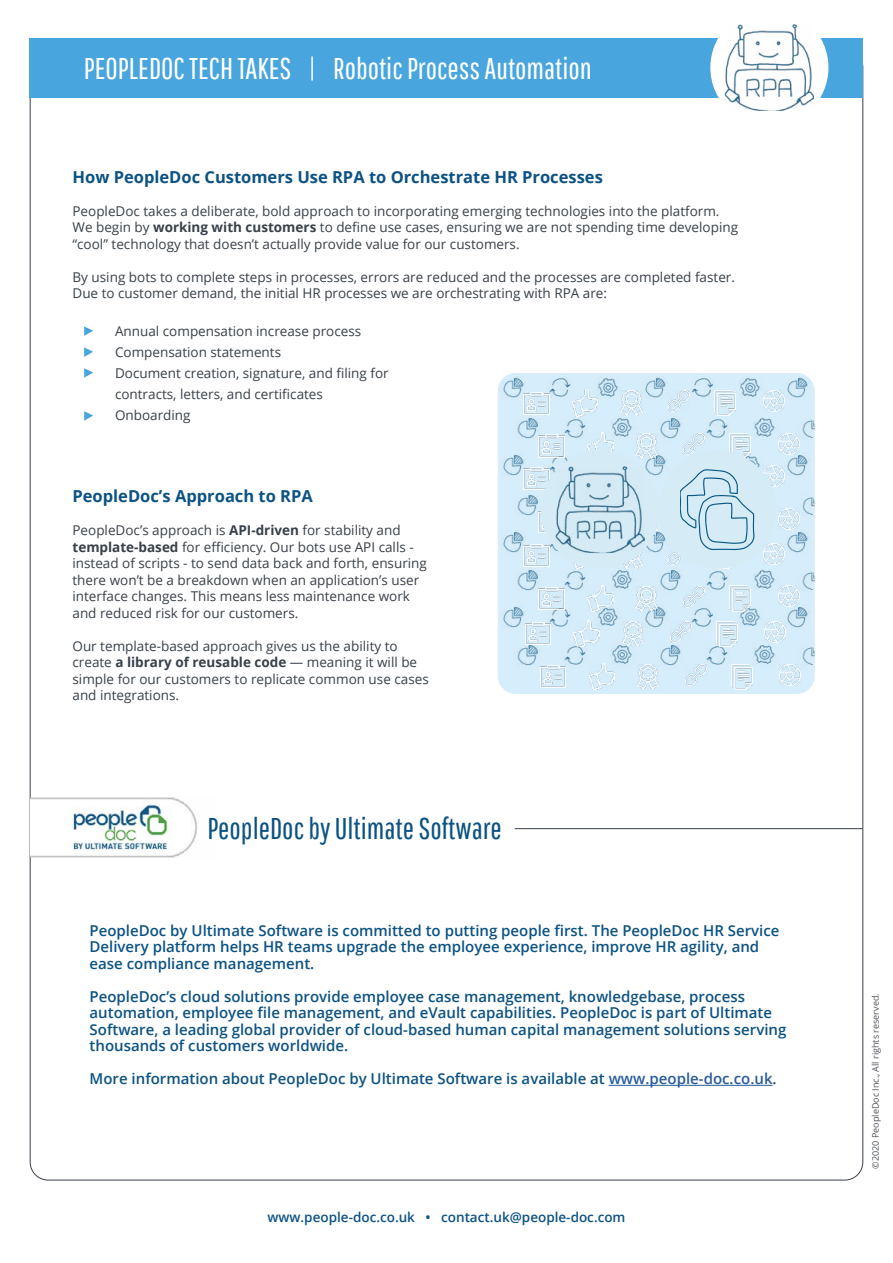
<style>
.page{position:relative;width:893px;height:1263px;background:#fff}
.page>*{position:absolute;margin:0;border:0;box-sizing:border-box;transform-origin:0 0}
.t1{font:30px "Pathway Gothic One";color:#fff}
.t2{font:30px "Pathway Gothic One";color:#0c5282}
.t3{font:700 16.5px "Open Sans";color:#0c5282}
.t4{font:600 15px/16.5px "Open Sans";color:#0c5282}
.t5{font:13.5px/16.5px "Open Sans";color:#384049}
.t6{font:600 13.5px "Open Sans";color:#0c5282}
.t7{font:9px "Open Sans";color:#4e545a}
.s1{font-weight:700}
.s2{color:#275b9b}
</style>
<div class="page">
<div style="left:30px;top:38px;width:833px;height:59px;background:#48a5dd"></div>
<div style="left:710px;top:9px;width:118px;height:118px;background:#fff;border-radius:50%"></div>
<img style="left:725px;top:24px;width:89px;height:87px">
<svg style="left:84px;top:326px;width:9px;height:10px"></svg>
<svg style="left:84px;top:347px;width:9px;height:10px"></svg>
<svg style="left:84px;top:368px;width:9px;height:10px"></svg>
<svg style="left:84px;top:411px;width:9px;height:10px"></svg>
<div style="left:498px;top:373px;width:317px;height:321px;background:#d6edfc;border-radius:18px"></div>
<img style="left:517px;top:418px;width:22px;height:25px">
<img style="left:517px;top:495px;width:22px;height:25px">
<img style="left:517px;top:570px;width:22px;height:25px">
<img style="left:517px;top:645px;width:21px;height:21px">
<img style="left:498px;top:375px;width:27px;height:28px">
<img style="left:503px;top:455px;width:21px;height:25px">
<img style="left:503px;top:532px;width:21px;height:26px">
<img style="left:503px;top:607px;width:21px;height:21px">
<img style="left:799px;top:420px;width:16px;height:23px">
<img style="left:799px;top:497px;width:16px;height:23px">
<img style="left:799px;top:572px;width:16px;height:23px">
<img style="left:802px;top:647px;width:13px;height:18px">
<img style="left:784px;top:375px;width:28px;height:28px">
<img style="left:784px;top:454px;width:24px;height:26px">
<img style="left:784px;top:532px;width:24px;height:26px">
<img style="left:787px;top:607px;width:21px;height:21px">
<img style="left:660px;top:418px;width:21px;height:21px">
<img style="left:660px;top:570px;width:21px;height:21px">
<img style="left:660px;top:645px;width:21px;height:21px">
<img style="left:645px;top:377px;width:22px;height:21px">
<img style="left:640px;top:453px;width:26px;height:23px">
<img style="left:646px;top:530px;width:20px;height:23px">
<img style="left:640px;top:605px;width:26px;height:23px">
<img style="left:564px;top:416px;width:22px;height:26px">
<img style="left:564px;top:571px;width:22px;height:23px">
<img style="left:564px;top:646px;width:22px;height:19px">
<img style="left:549px;top:378px;width:22px;height:24px">
<img style="left:545px;top:452px;width:23px;height:27px">
<img style="left:549px;top:543px;width:6px;height:14px">
<img style="left:549px;top:604px;width:22px;height:23px">
<img style="left:706px;top:419px;width:24px;height:23px">
<img style="left:706px;top:571px;width:26px;height:23px">
<img style="left:706px;top:646px;width:22px;height:23px">
<img style="left:687px;top:378px;width:28px;height:24px">
<img style="left:687px;top:607px;width:26px;height:22px">
<img style="left:611px;top:415px;width:26px;height:27px">
<img style="left:611px;top:568px;width:26px;height:21px">
<img style="left:611px;top:645px;width:26px;height:19px">
<img style="left:597px;top:378px;width:21px;height:19px">
<img style="left:598px;top:608px;width:20px;height:23px">
<img style="left:753px;top:418px;width:22px;height:19px">
<img style="left:753px;top:570px;width:22px;height:19px">
<img style="left:752px;top:642px;width:27px;height:27px">
<img style="left:739px;top:378px;width:21px;height:19px">
<img style="left:749px;top:456px;width:11px;height:12px">
<img style="left:735px;top:608px;width:30px;height:23px">
<img style="left:524px;top:392px;width:25px;height:22px">
<img style="left:572px;top:390px;width:26px;height:26px">
<img style="left:621px;top:391px;width:21px;height:24px">
<img style="left:668px;top:391px;width:22px;height:21px">
<img style="left:715px;top:390px;width:21px;height:26px">
<img style="left:763px;top:390px;width:21px;height:21px">
<img style="left:539px;top:435px;width:25px;height:22px">
<img style="left:588px;top:433px;width:25px;height:19px">
<img style="left:636px;top:433px;width:21px;height:25px">
<img style="left:684px;top:433px;width:21px;height:22px">
<img style="left:730px;top:433px;width:21px;height:26px">
<img style="left:778px;top:433px;width:21px;height:21px">
<img style="left:524px;top:468px;width:25px;height:22px">
<img style="left:763px;top:466px;width:21px;height:21px">
<img style="left:539px;top:511px;width:6px;height:22px">
<img style="left:654px;top:527px;width:3px;height:7px">
<img style="left:778px;top:509px;width:21px;height:21px">
<img style="left:524px;top:545px;width:25px;height:22px">
<img style="left:574px;top:563px;width:10px;height:6px">
<img style="left:621px;top:553px;width:21px;height:15px">
<img style="left:668px;top:552px;width:13px;height:13px">
<img style="left:763px;top:543px;width:21px;height:21px">
<img style="left:539px;top:588px;width:25px;height:22px">
<img style="left:588px;top:586px;width:25px;height:26px">
<img style="left:636px;top:586px;width:21px;height:25px">
<img style="left:684px;top:586px;width:21px;height:21px">
<img style="left:730px;top:586px;width:21px;height:25px">
<img style="left:778px;top:586px;width:21px;height:21px">
<img style="left:525px;top:623px;width:26px;height:22px">
<img style="left:574px;top:621px;width:25px;height:26px">
<img style="left:622px;top:621px;width:22px;height:25px">
<img style="left:670px;top:621px;width:21px;height:22px">
<img style="left:716px;top:621px;width:21px;height:26px">
<img style="left:765px;top:621px;width:21px;height:21px">
<img style="left:540px;top:666px;width:26px;height:22px">
<img style="left:589px;top:664px;width:26px;height:26px">
<img style="left:637px;top:664px;width:22px;height:25px">
<img style="left:685px;top:664px;width:21px;height:22px">
<img style="left:731px;top:664px;width:21px;height:26px">
<img style="left:780px;top:664px;width:21px;height:21px">
<div style="left:541px;top:451px;width:118px;height:118px;background:#d5ecf6;border-radius:50%"></div>
<img style="left:555px;top:466px;width:90px;height:87px">
<div style="left:658px;top:451px;width:118px;height:118px;background:#d5ecf6;border-radius:50%"></div>
<svg style="left:680px;top:469px;width:74px;height:81px"></svg>
<img style="left:30px;top:797px;width:167px;height:62px">
<hr style="left:609px;top:1085px;width:164px;height:1px;background:#275b9b">
<hr style="left:515px;top:828px;width:348px;height:1px;background:#384049">
<h1 class="t1" style="left:84px;top:50px;width:509px">PEOPLEDOC TECH TAKES | Robotic Process Automation</h1>
<p class="t3" style="left:72px;top:165px;width:532px">How PeopleDoc Customers Use RPA to Orchestrate HR Processes</p>
<p class="t5" style="left:72px;top:202px;width:667px">PeopleDoc takes a deliberate, bold approach to incorporating emerging technologies into the platform.<br>We begin by <span class="s1">working with customers</span> to define use cases, ensuring we are not spending time developing “cool” technology that doesn’t actually provide value for our customers.</p>
<p class="t5" style="left:72px;top:268px;width:664px">By using bots to complete steps in processes, errors are reduced and the processes are completed faster.<br>Due to customer demand, the initial HR processes we are orchestrating with RPA are:</p>
<p class="t5" style="left:115px;top:320px;width:275px;line-height:21px">Annual compensation increase process<br>Compensation statements<br>Document creation, signature, and filing for contracts, letters, and certificates<br>Onboarding</p>
<p class="t3" style="left:72px;top:485px;width:242px">PeopleDoc’s Approach to RPA</p>
<p class="t5" style="left:72px;top:522px;width:356px">PeopleDoc’s approach is <span class="s1">API-driven</span> for stability and <span class="s1">template-based</span> for efficiency. Our bots use API calls - instead of scripts - to send data back and forth, ensuring there won’t be a breakdown when an application’s user interface changes. This means less maintenance work and reduced risk for our customers.</p>
<p class="t5" style="left:72px;top:637px;width:358px">Our template-based approach gives us the ability to create <span class="s1">a library of reusable code</span> — meaning it will be simple for our customers to replicate common use cases and integrations.</p>
<h1 class="t2" style="left:207px;top:810px;width:296px">PeopleDoc by Ultimate Software</h1>
<p class="t4" style="left:90px;top:922px;width:691px">PeopleDoc by Ultimate Software is committed to putting people first. The PeopleDoc HR Service<br>Delivery platform helps HR teams upgrade the employee experience, improve HR agility, and ease compliance management.</p>
<p class="t4" style="left:90px;top:988px;width:698px">PeopleDoc’s cloud solutions provide employee case management, knowledgebase, process automation, employee file management, and eVault capabilities. PeopleDoc is part of Ultimate Software, a leading global provider of cloud-based human capital management solutions serving thousands of customers worldwide.</p>
<p class="t4" style="left:90px;top:1070px;width:689px">More information about PeopleDoc by Ultimate Software is available at <span class="s2">www.people-doc.co.uk</span>.</p>
<p class="t6" style="left:267px;top:1208px;width:360px">www.people-doc.co.uk • contact.uk@people-doc.com</p>
<p class="t7" style="left:869px;top:1168px;width:177px;rotate:-90deg">©2020 PeopleDoc Inc., All rights reserved.</p>
</div>
